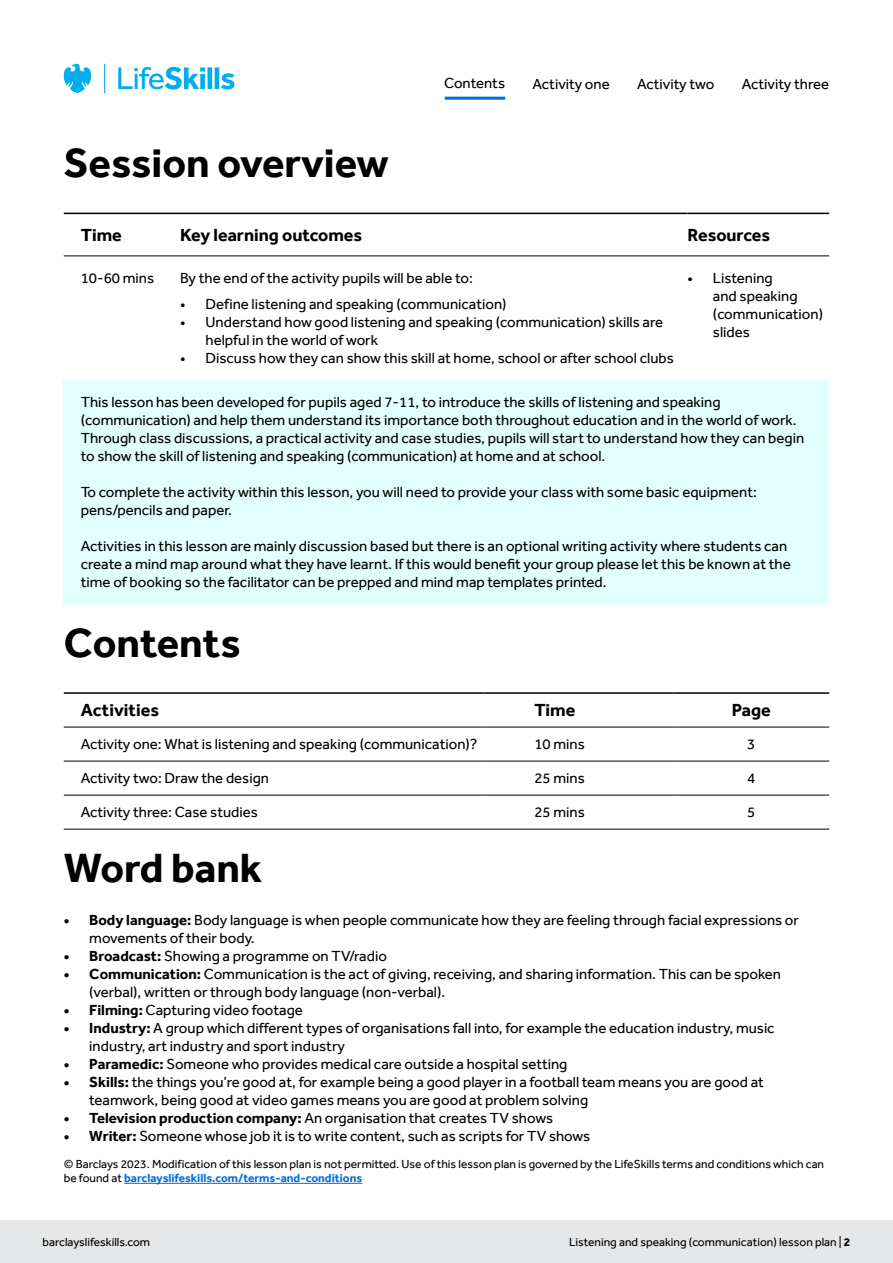
<style>
.page{position:relative;width:893px;height:1263px;background:#fff}
.page>*{position:absolute;margin:0;border:0;box-sizing:border-box;transform-origin:0 0}
.t1{font:700 42px "Effra";color:#000}
.t2{font:700 18px "Effra";color:#000}
.t3{font:15px/18px "Effra";color:#000}
.t4{font:12px/14.4px "Effra";color:#000}
.s1{font-weight:700}
.s2{font-weight:700;color:#006de3}
</style>
<div class="page">
<svg style="left:64px;top:214px;width:765px;height:43px"></svg>
<div style="left:64px;top:380px;width:765px;height:224px;background:#e3fefe"></div>
<hr style="left:64px;top:255px;width:116px;height:1px;background:#000">
<hr style="left:180px;top:255px;width:507px;height:1px;background:#000">
<hr style="left:687px;top:255px;width:142px;height:1px;background:#000">
<hr style="left:64px;top:213px;width:116px;height:1px;background:#000">
<hr style="left:180px;top:213px;width:507px;height:1px;background:#000">
<hr style="left:687px;top:213px;width:142px;height:1px;background:#000">
<svg style="left:64px;top:726px;width:765px;height:103px"></svg>
<hr style="left:64px;top:727px;width:419px;height:1px;background:#000">
<hr style="left:483px;top:727px;width:190px;height:1px;background:#000">
<hr style="left:673px;top:727px;width:156px;height:1px;background:#000">
<hr style="left:64px;top:761px;width:419px;height:1px;background:#000">
<hr style="left:483px;top:761px;width:190px;height:1px;background:#000">
<hr style="left:673px;top:761px;width:156px;height:1px;background:#000">
<hr style="left:64px;top:795px;width:419px;height:1px;background:#000">
<hr style="left:483px;top:795px;width:190px;height:1px;background:#000">
<hr style="left:673px;top:795px;width:156px;height:1px;background:#000">
<hr style="left:64px;top:829px;width:419px;height:1px;background:#000">
<hr style="left:483px;top:829px;width:190px;height:1px;background:#000">
<hr style="left:673px;top:829px;width:156px;height:1px;background:#000">
<hr style="left:64px;top:692px;width:419px;height:2px;background:#000">
<hr style="left:483px;top:692px;width:190px;height:2px;background:#000">
<hr style="left:673px;top:692px;width:156px;height:2px;background:#000">
<hr style="left:124px;top:1183px;width:238px;height:1px;background:#006de3">
<div style="left:0;top:1220px;width:893px;height:43px;background:#e6e7e8"></div>
<hr style="left:445px;top:97px;width:60px;height:3px;background:#006de3">
<svg style="left:64px;top:64px;width:170px;height:29px"></svg>
<h1 class="t1" style="left:64px;top:138px;width:327px">Session overview</h1>
<p class="t3" style="left:444px;top:74px;width:62px">Contents</p>
<p class="t3" style="left:532px;top:75px;width:79px">Activity one</p>
<p class="t3" style="left:637px;top:75px;width:79px">Activity two</p>
<p class="t3" style="left:742px;top:75px;width:89px">Activity three</p>
<p class="t2" style="left:81px;top:224px;width:43px">Time</p>
<p class="t2" style="left:180px;top:224px;width:184px">Key learning outcomes</p>
<p class="t2" style="left:687px;top:224px;width:84px">Resources</p>
<p class="t3" style="left:81px;top:269px;width:75px">10-60 mins</p>
<p class="t3" style="left:180px;top:269px;width:294px">By the end of the activity pupils will be able to:</p>
<p class="t3" style="left:180px;top:295px;width:328px">• Define listening and speaking (communication)</p>
<p class="t3" style="left:206px;top:313px;width:459px;text-indent:-26px">• Understand how good listening and speaking (communication) skills are helpful in the world of work</p>
<p class="t3" style="left:180px;top:349px;width:495px">• Discuss how they can show this skill at home, school or after school clubs</p>
<p class="t3" style="left:713px;top:269px;width:112px;text-indent:-26px">• Listening<br>and speaking (communication) slides</p>
<p class="t3" style="left:81px;top:393px;width:725px">This lesson has been developed for pupils aged 7-11, to introduce the skills of listening and speaking (communication) and help them understand its importance both throughout education and in the world of work.<br>Through class discussions, a practical activity and case studies, pupils will start to understand how they can begin to show the skill of listening and speaking (communication) at home and at school.</p>
<p class="t3" style="left:81px;top:483px;width:678px">To complete the activity within this lesson, you will need to provide your class with some basic equipment: pens/pencils and paper.</p>
<p class="t3" style="left:81px;top:537px;width:711px">Activities in this lesson are mainly discussion based but there is an optional writing activity where students can create a mind map around what they have learnt. If this would benefit your group please let this be known at the time of booking so the facilitator can be prepped and mind map templates printed.</p>
<h1 class="t1" style="left:64px;top:617px;width:178px">Contents</h1>
<p class="t2" style="left:81px;top:699px;width:80px">Activities</p>
<p class="t2" style="left:534px;top:699px;width:43px">Time</p>
<p class="t2" style="left:732px;top:699px;width:41px">Page</p>
<p class="t3" style="left:81px;top:735px;width:398px">Activity one: What is listening and speaking (communication)?</p>
<p class="t3" style="left:534px;top:735px;width:52px">10 mins</p>
<p class="t3" style="left:747px;top:735px;width:10px">3</p>
<p class="t3" style="left:81px;top:769px;width:190px">Activity two: Draw the design</p>
<p class="t3" style="left:534px;top:769px;width:52px">25 mins</p>
<p class="t3" style="left:747px;top:769px;width:10px">4</p>
<p class="t3" style="left:81px;top:803px;width:179px">Activity three: Case studies</p>
<p class="t3" style="left:534px;top:803px;width:52px">25 mins</p>
<p class="t3" style="left:747px;top:803px;width:10px">5</p>
<h1 class="t1" style="left:64px;top:842px;width:200px">Word bank</h1>
<p class="t3" style="left:89px;top:911px;width:711px;text-indent:-26px"><span class="s1">• Body language:</span> Body language is when people communicate how they are feeling through facial expressions or movements of their body.</p>
<p class="t3" style="left:64px;top:947px;width:325px"><span class="s1">• Broadcast:</span> Showing a programme on TV/radio</p>
<p class="t3" style="left:89px;top:965px;width:693px;text-indent:-26px"><span class="s1">• Communication:</span> Communication is the act of giving, receiving, and sharing information. This can be spoken (verbal), written or through body language (non-verbal).</p>
<p class="t3" style="left:64px;top:1001px;width:241px"><span class="s1">• Filming:</span> Capturing video footage</p>
<p class="t3" style="left:89px;top:1019px;width:687px;text-indent:-26px"><span class="s1">• Industry:</span> A group which different types of organisations fall into, for example the education industry, music industry, art industry and sport industry</p>
<p class="t3" style="left:64px;top:1055px;width:505px"><span class="s1">• Paramedic:</span> Someone who provides medical care outside a hospital setting</p>
<p class="t3" style="left:89px;top:1073px;width:676px;text-indent:-26px"><span class="s1">• Skills:</span> the things you’re good at, for example being a good player in a football team means you are good at teamwork, being good at video games means you are good at problem solving</p>
<p class="t3" style="left:64px;top:1109px;width:491px"><span class="s1">• Television production company:</span> An organisation that creates TV shows</p>
<p class="t3" style="left:64px;top:1127px;width:528px"><span class="s1">• Writer:</span> Someone whose job it is to write content, such as scripts for TV shows</p>
<p class="t4" style="left:64px;top:1156px;width:762px">© Barclays 2023. Modification of this lesson plan is not permitted. Use of this lesson plan is governed by the LifeSkills terms and conditions which can be found at <span class="s2">barclayslifeskills.com/terms-and-conditions</span></p>
<p class="t4" style="left:43px;top:1234px;width:109px">barclayslifeskills.com</p>
<p class="t4" style="left:569px;top:1234px;width:283px">Listening and speaking (communication) lesson plan | <span class="s1">2</span></p>
</div>
